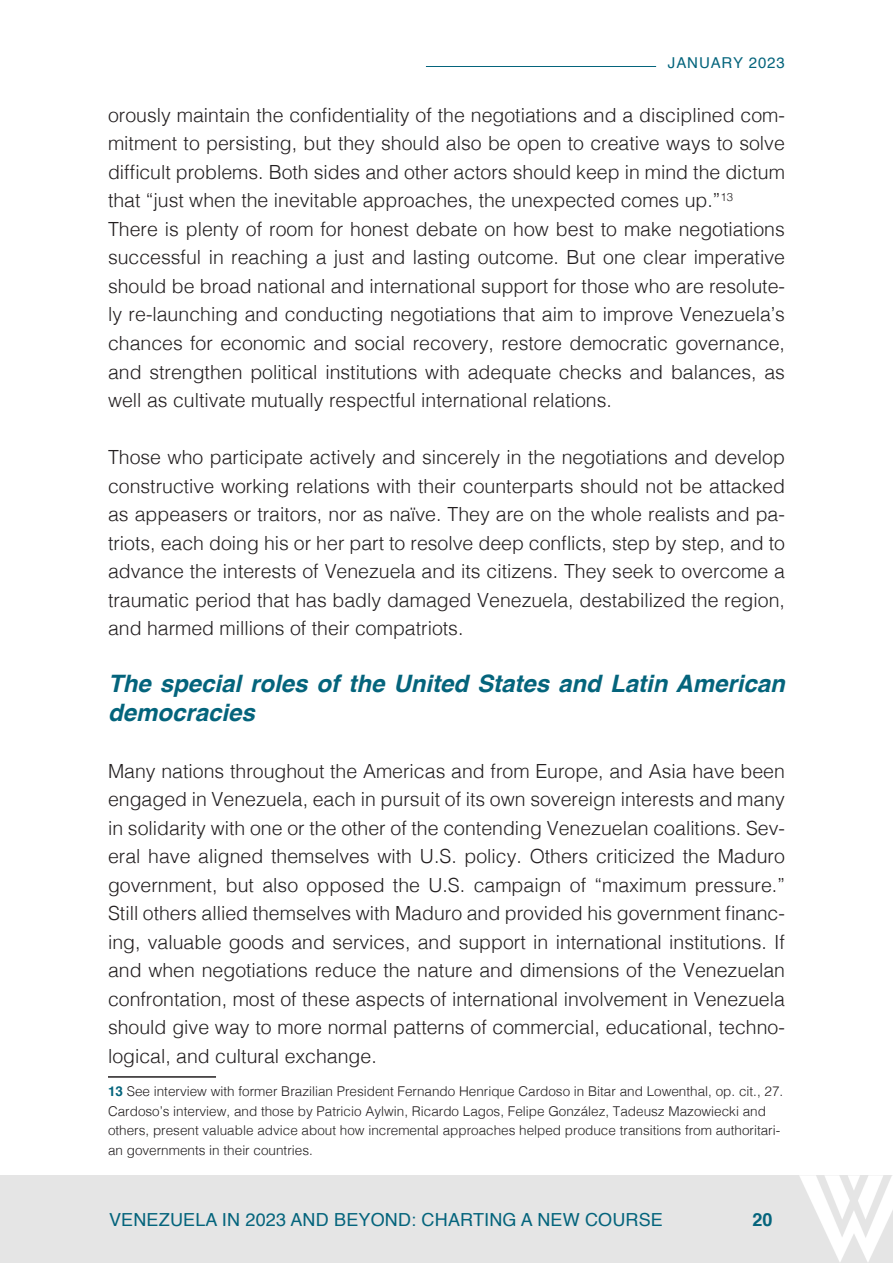
<style>
.page{position:relative;width:893px;height:1263px;background:#fff}
.page>*{position:absolute;margin:0;border:0;box-sizing:border-box;transform-origin:0 0}
.t1{font:italic 700 24px/28.5px "Helvetica";color:#04647c}
.t2{font:300 19.5px/28.5px "Helvetica";color:#231f20;text-align:justify}
.t3{font:18px "Helvetica";letter-spacing:.01em;color:#04647c}
.t4{font:700 18px "Helvetica";color:#04647c}
.t5{font:15px "Helvetica";letter-spacing:.06em;color:#04647c}
.t6{font:300 13.5px/19.5px "Helvetica";color:#231f20}
.s1{font-weight:700;color:#04647c}
</style>
<div class="page">
<hr style="left:108px;top:1076px;width:108px;height:2px;background:#231f20">
<div style="left:0;top:1176px;width:893px;height:87px;background:#e5e5e5"></div>
<img style="left:800px;top:1176px;width:93px;height:86px">
<hr style="left:426px;top:66px;width:230px;height:1px;background:#04647c">
<p class="t5" style="left:668px;top:51px;width:118px">JANUARY 2023</p>
<p class="t2" style="left:108px;top:99px;width:678px">orously maintain the confidentiality of the negotiations and a disciplined com&shy;mitment to persisting, but they should also be open to creative ways to solve difficult problems. Both sides and other actors should keep in mind the dictum that “just when the inevitable approaches, the unexpected comes up.”<sup>13</sup></p>
<p class="t2" style="left:108px;top:213px;width:678px">There is plenty of room for honest debate on how best to make negotiations successful in reaching a just and lasting outcome. But one clear imperative should be broad national and international support for those who are resolute&shy;ly re-launching and conducting negotiations that aim to improve Venezuela’s chances for economic and social recovery, restore democratic governance, and strengthen political institutions with adequate checks and balances, as well as cultivate mutually respectful international relations.</p>
<p class="t2" style="left:108px;top:441px;width:679px">Those who participate actively and sincerely in the negotiations and develop constructive working relations with their counterparts should not be attacked as appeasers or traitors, nor as naïve. They are on the whole realists and pa&shy;triots, each doing his or her part to resolve deep conflicts, step by step, and to advance the interests of Venezuela and its citizens. They seek to overcome a traumatic period that has badly damaged Venezuela, destabilized the region, and harmed millions of their compatriots.</p>
<p class="t1" style="left:108px;top:669px;width:678px">The special roles of the United States and Latin American democracies</p>
<p class="t2" style="left:108px;top:755px;width:678px">Many nations throughout the Americas and from Europe, and Asia have been engaged in Venezuela, each in pursuit of its own sovereign interests and many in solidarity with one or the other of the contending Venezuelan coalitions. Sev&shy;eral have aligned themselves with U.S. policy. Others criticized the Maduro government, but also opposed the U.S. campaign of “maximum pressure.” Still others allied themselves with Maduro and provided his government financ&shy;ing, valuable goods and services, and support in international institutions. If and when negotiations reduce the nature and dimensions of the Venezuelan confrontation, most of these aspects of international involvement in Venezuela should give way to more normal patterns of commercial, educational, techno&shy;logical, and cultural exchange.</p>
<p class="t6" style="left:108px;top:1081px;width:677px"><span class="s1">13</span> See interview with former Brazilian President Fernando Henrique Cardoso in Bitar and Lowenthal, op. cit., 27.<br>Cardoso’s interview, and those by Patricio Aylwin, Ricardo Lagos, Felipe González, Tadeusz Mazowiecki and others, present valuable advice about how incremental approaches helped produce transitions from authoritari&shy;an governments in their countries.</p>
<p class="t3" style="left:109px;top:1206px;width:555px">VENEZUELA IN 2023 AND BEYOND: CHARTING A NEW COURSE</p>
<p class="t4" style="left:753px;top:1205px;width:22px">20</p>
</div>
